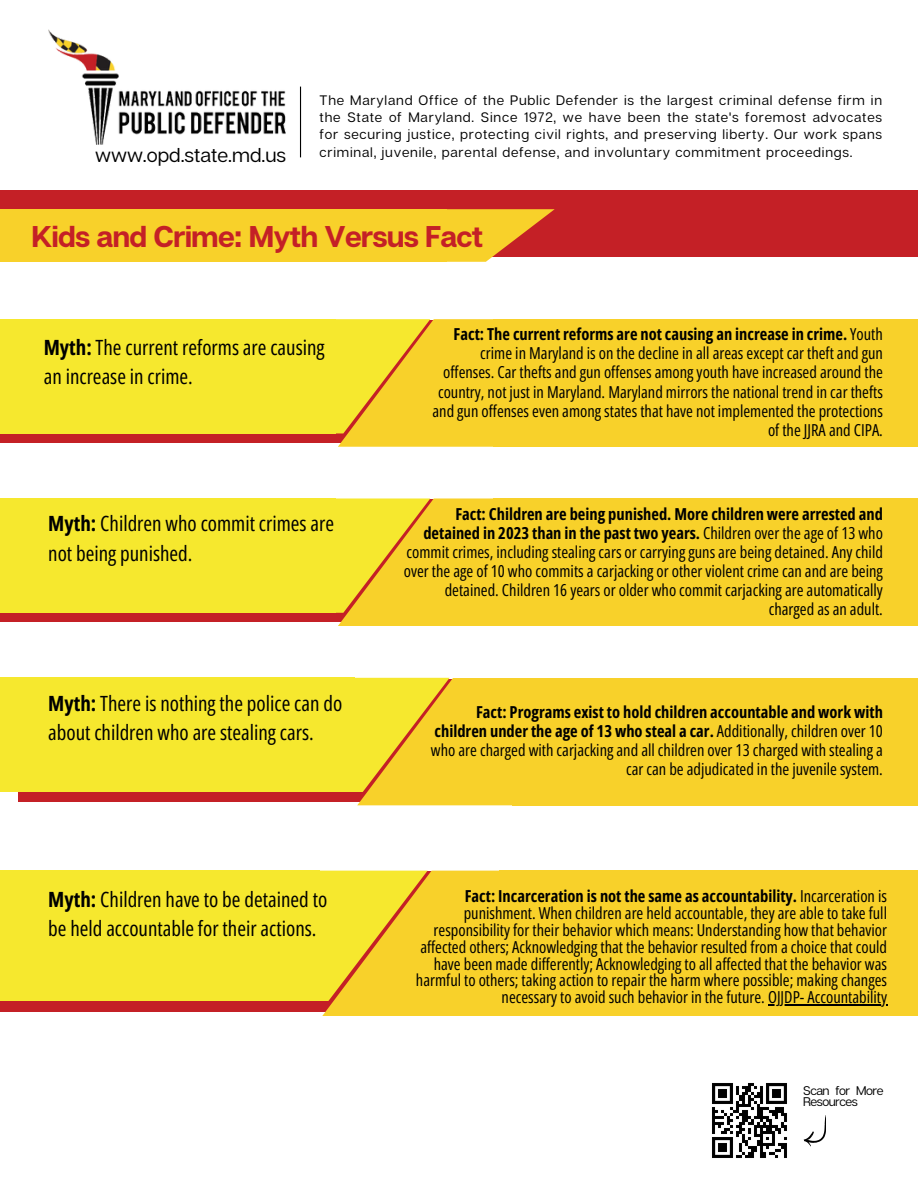
<style>
.page{position:relative;width:918px;height:1188px;background:#fff}
.page>*{position:absolute;margin:0;border:0;box-sizing:border-box;transform-origin:0 0}
.t1{font:700 30px "Articulat CF";letter-spacing:-.03em;color:#c42026}
.t2{font:21px/29.2px "Open Sans Condensed";color:#000}
.t3{font:19.95px "Articulat CF";color:#000}
.t4{font:16.5px/19.2px "Open Sans Condensed";color:#000;text-align:right}
.t5{font:13.65px/17.1px "Articulat CF";letter-spacing:.055em;color:#000;text-align:justify}
.t6{font:12.6px/11.6px "Articulat CF";letter-spacing:-.04em;color:#000}
.s1{font-weight:700}
</style>
<div class="page">
<img style="left:48px;top:29px;width:238px;height:115px">
<img style="left:712px;top:1083px;width:75px;height:75px">
<div style="left:0;top:191px;width:918px;height:66px;background:#c42026"></div>
<div style="left:0;top:209px;width:447px;height:53px;background:#f8d12a"></div>
<svg style="left:447px;top:209px;width:108px;height:53px"></svg>
<hr style="left:300px;top:87px;width:1px;height:70px;background:#000">
<svg style="left:804px;top:1115px;width:22px;height:31px"></svg>
<div style="left:0;top:320px;width:440px;height:123px;background:#c42026"></div>
<div style="left:0;top:319px;width:336px;height:114px;background:#f6e82e"></div>
<svg style="left:336px;top:319px;width:2px;height:114px"></svg>
<div style="left:493px;top:319px;width:425px;height:128px;background:#f8d12a"></div>
<svg style="left:338px;top:319px;width:155px;height:128px;background:#f6d32b"></svg>
<div style="left:0;top:500px;width:440px;height:122px;background:#c42026"></div>
<div style="left:0;top:498px;width:336px;height:115px;background:#f6e82e"></div>
<svg style="left:336px;top:498px;width:2px;height:115px"></svg>
<div style="left:493px;top:498px;width:425px;height:128px;background:#f8d12a"></div>
<svg style="left:338px;top:498px;width:155px;height:128px;background:#f6d32b"></svg>
<div style="left:18px;top:679px;width:441px;height:122px;background:#c42026"></div>
<div style="left:0;top:678px;width:355px;height:114px;background:#f6e82e"></div>
<svg style="left:355px;top:678px;width:2px;height:114px"></svg>
<div style="left:512px;top:678px;width:406px;height:127px;background:#f8d12a"></div>
<svg style="left:357px;top:678px;width:155px;height:127px;background:#f6d22b"></svg>
<div style="left:0;top:872px;width:439px;height:140px;background:#c42026"></div>
<div style="left:0;top:871px;width:320px;height:130px;background:#f6e82e"></div>
<svg style="left:320px;top:871px;width:2px;height:130px"></svg>
<div style="left:499px;top:871px;width:419px;height:145px;background:#f8d12a"></div>
<svg style="left:322px;top:871px;width:177px;height:145px;background:#f6d22b"></svg>
<hr style="left:768px;top:1004px;width:119px;height:2px;background:#000">
<p class="t3" style="left:95px;top:143px;width:193px">www.opd.state.md.us</p>
<h3 class="t5" style="left:320px;top:91px;width:564px">The Maryland Office of the Public Defender is the largest criminal defense firm in the State of Maryland. Since 1972, we have been the state's foremost advocates for securing justice, protecting civil rights, and preserving liberty. Our work spans criminal, juvenile, parental defense, and involuntary commitment proceedings.</h3>
<h1 class="t1" style="left:31px;top:217px;width:453px">Kids and Crime: Myth Versus Fact</h1>
<h2 class="t2" style="left:44px;top:332px;width:282px"><span class="s1">Myth:</span> The current reforms are causing an increase in crime.</h2>
<h3 class="t4" style="left:432px;top:324px;width:452px"><span class="s1">Fact: The current reforms are not causing an increase in crime.</span> Youth crime in Maryland is on the decline in all areas except car theft and gun offenses. Car thefts and gun offenses among youth have increased around the country, not just in Maryland. Maryland mirrors the national trend in car thefts and gun offenses even among states that have not implemented the protections of the JJRA and CIPA.</h3>
<h2 class="t2" style="left:48px;top:508px;width:287px"><span class="s1">Myth:</span> Children who commit crimes are not being punished.</h2>
<h3 class="t4" style="left:404px;top:504px;width:481px"><span class="s1">Fact: Children are being punished. More children were arrested and detained in 2023 than in the past two years.</span> Children over the age of 13 who commit crimes, including stealing cars or carrying guns are being detained. Any child over the age of 10 who commits a carjacking or other violent crime can and are being detained. Children 16 years or older who commit carjacking are automatically charged as an adult.</h3>
<h2 class="t2" style="left:48px;top:688px;width:296px"><span class="s1">Myth:</span> There is nothing the police can do about children who are stealing cars.</h2>
<h3 class="t4" style="left:431px;top:702px;width:453px"><span class="s1">Fact: Programs exist to hold children accountable and work with children under the age of 13 who steal a car.</span> Additionally, children over 10 who are charged with carjacking and all children over 13 charged with stealing a car can be adjudicated in the juvenile system.</h3>
<p class="t2" style="left:48px;top:884px;width:281px"><span class="s1">Myth:</span> Children have to be detained to be held accountable for their actions.</p>
<p class="t4" style="left:416px;top:887px;width:473px;line-height:16.8px"><span class="s1">Fact: Incarceration is not the same as accountability.</span> Incarceration is punishment. When children are held accountable, they are able to take full responsibility for their behavior which means: Understanding how that behavior affected others; Acknowledging that the behavior resulted from a choice that could have been made differently; Acknowledging to all affected that the behavior was harmful to others; taking action to repair the harm where possible; making changes necessary to avoid such behavior in the future. OJJDP- Accountability</p>
<h2 class="t6" style="left:803px;top:1084px;width:82px">Scan for More<br>Resources</h2>
</div>
